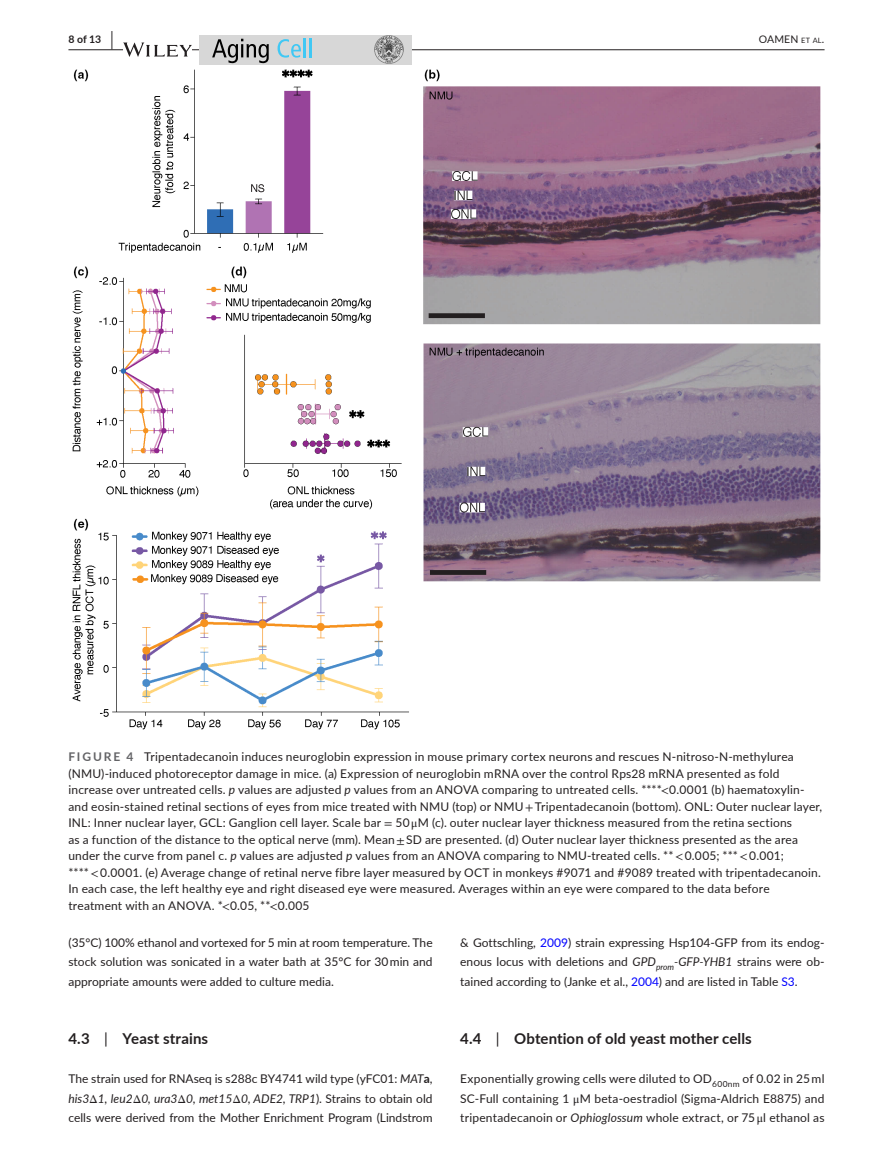
<style>
.page{position:relative;width:893px;height:1174px;background:#fff}
.page>*{position:absolute;margin:0;border:0;box-sizing:border-box;transform-origin:0 0}
.t1{font:700 15px "Lato";letter-spacing:.005em;color:#231f20}
.t2{font:12px/16.5px "Lato";letter-spacing:.015em;color:#231f20;text-align:justify}
.t3{font:10.5px "Lato";letter-spacing:.01em;color:#231f20}
.t4{font:700 10.5px "Lato";color:#231f20}
.s1{font-size:19.5px}
.s2{font-size:7.35px}
.s3{font-weight:700;color:#636366}
.s4{font-style:italic}
.s5{font-family:"STIX"}
.s6{font-weight:400}
.s7{font-weight:700}
.s8{color:#00f}
</style>
<div class="page">
<hr style="left:68px;top:49px;width:756px;height:1px;background:#231f20">
<svg style="left:123px;top:42px;width:69px;height:15px"></svg>
<div style="left:200px;top:35px;width:212px;height:29px;background:#d7d7d7"></div>
<svg style="left:212px;top:39px;width:57px;height:24px"></svg>
<svg style="left:278px;top:38px;width:33px;height:20px"></svg>
<img style="left:375px;top:35px;width:28px;height:29px">
<img style="left:72px;top:69px;width:749px;height:660px">
<p class="t4" style="left:68px;top:31px;width:46px">8 of 13 <span class="s1">|</span></p>
<p class="t3" style="left:759px;top:31px;width:67px">OAMEN <span class="s2">et al</span>.</p>
<p class="t2" style="left:68px;top:748px;width:755px;text-align:left"><span class="s3">FIGURE 4</span> Tripentadecanoin induces neuroglobin expression in mouse primary cortex neurons and rescues N-nitroso-N-methylurea (NMU)-induced photoreceptor damage in mice. (a) Expression of neuroglobin mRNA over the control Rps28 mRNA presented as fold increase over untreated cells. <span class="s4">p</span> values are adjusted <span class="s4">p</span> values from an ANOVA comparing to untreated cells. ****<span class="s5">&lt;</span>0.0001 (b) haematoxylin&shy;and eosin-stained retinal sections of eyes from mice treated with NMU (top) or NMU <span class="s5">+</span> Tripentadecanoin (bottom). ONL: Outer nuclear layer, INL: Inner nuclear layer, GCL: Ganglion cell layer. Scale bar <span class="s5">=</span> 50 <span class="s5">μ</span>M (c). outer nuclear layer thickness measured from the retina sections<br>as a function of the distance to the optical nerve (mm). Mean <span class="s5">±</span> SD are presented. (d) Outer nuclear layer thickness presented as the area under the curve from panel c. <span class="s4">p</span> values are adjusted <span class="s4">p</span> values from an ANOVA comparing to NMU-treated cells. ** <span class="s5">&lt;</span> 0.005; *** <span class="s5">&lt;</span> 0.001;<br>**** <span class="s5">&lt;</span> 0.0001. (e) Average change of retinal nerve fibre layer measured by OCT in monkeys #9071 and #9089 treated with tripentadecanoin.<br>In each case, the left healthy eye and right diseased eye were measured. Averages within an eye were compared to the data before treatment with an ANOVA. *<span class="s5">&lt;</span>0.05, **<span class="s5">&lt;</span>0.005</p>
<p class="t2" style="left:68px;top:932px;width:366px;line-height:19.5px">(35°C) 100% ethanol and vortexed for 5 min at room temperature. The stock solution was sonicated in a water bath at 35°C for 30 min and appropriate amounts were added to culture media.</p>
<p class="t1" style="left:68px;top:1028px;width:141px">4.3 <span class="s6">|</span> Yeast strains</p>
<p class="t2" style="left:68px;top:1068px;width:366px;line-height:19.5px">The strain used for RNAseq is s288c BY4741 wild type (yFC01: <span class="s4">MAT</span><span class="s7">a</span>, <span class="s4">his3</span><span class="s5">Δ</span><span class="s4">1, leu2</span><span class="s5">Δ</span><span class="s4">0, ura3</span><span class="s5">Δ</span><span class="s4">0, met15</span><span class="s5">Δ</span><span class="s4">0, ADE2, TRP1</span>). Strains to obtain old cells were derived from the Mother Enrichment Program (Lindstrom</p>
<p class="t2" style="left:460px;top:932px;width:366px;line-height:19.5px">&amp; Gottschling, <span class="s8">2009</span>) strain expressing Hsp104-GFP from its endog&shy;enous locus with deletions and <span class="s4">GPD</span><sub>prom</sub><span class="s4">-GFP-YHB1</span> strains were ob&shy;tained according to (Janke et al., <span class="s8">2004</span>) and are listed in Table <span class="s8">S3</span>.</p>
<p class="t1" style="left:460px;top:1028px;width:293px">4.4 <span class="s6">|</span> Obtention of old yeast mother cells</p>
<p class="t2" style="left:460px;top:1068px;width:366px;line-height:19.5px">Exponentially growing cells were diluted to OD<sub>600nm</sub> of 0.02 in 25 ml SC-Full containing 1 <span class="s5">μ</span>M beta-oestradiol (Sigma-Aldrich E8875) and tripentadecanoin or <span class="s4">Ophioglossum</span> whole extract, or 75 <span class="s5">μ</span>l ethanol as</p>
</div>
